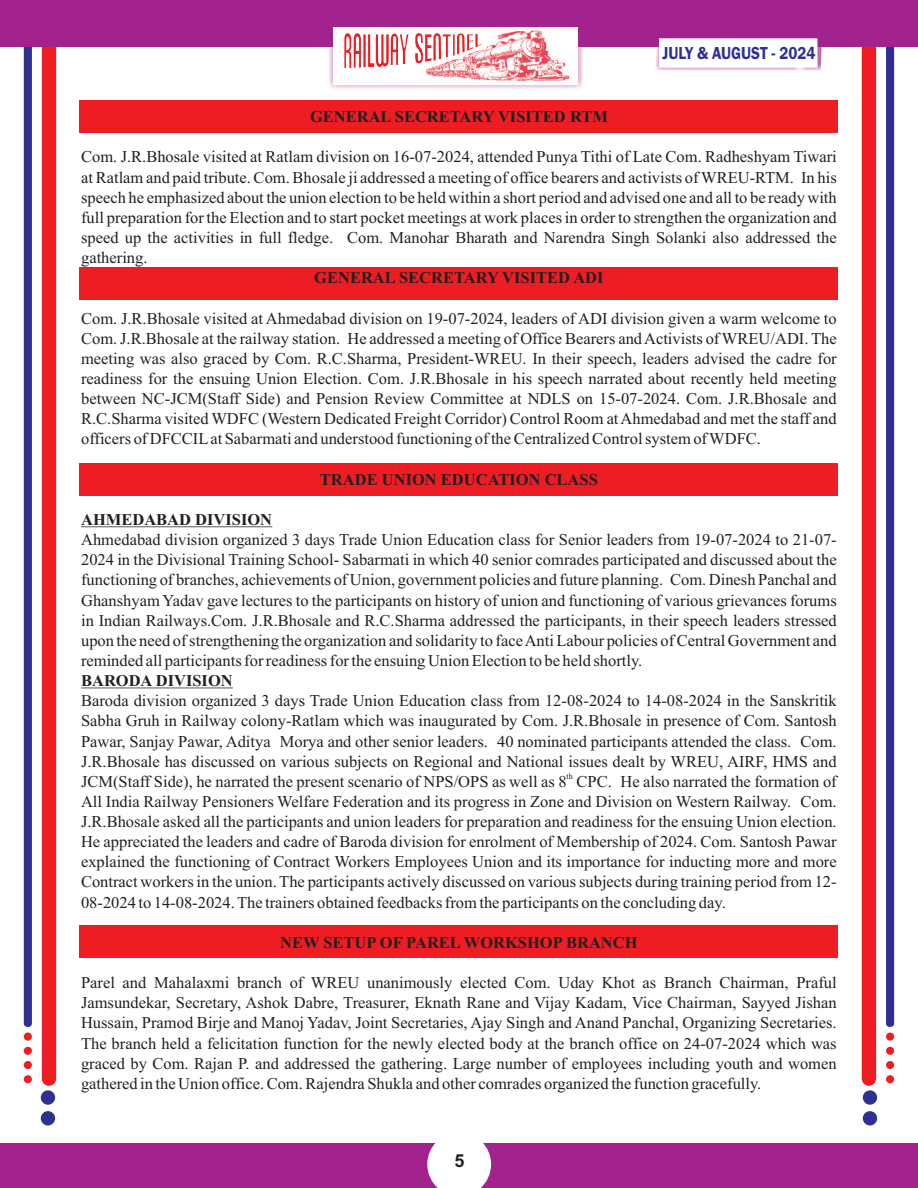
<style>
.page{position:relative;width:918px;height:1188px;background:#fff}
.page>*{position:absolute;margin:0;border:0;box-sizing:border-box;transform-origin:0 0}
.t1{font:600 18px "Franklin Gothic";color:#2e3092;scale:.86 1}
.t2{font:700 18px "Arial";color:#231f20}
.t3{font:16.5px/20.1px "Times New Roman";color:#231f20;text-align:justify}
.t4{font:700 16.5px "Times New Roman";color:#231f20}
.t5{font:8.25px "Times New Roman";color:#231f20}
</style>
<div class="page">
<div style="left:80px;top:463px;width:758px;height:33px;background:#ee1d23"></div>
<div style="left:80px;top:100px;width:758px;height:32px;background:#ee1d23"></div>
<div style="left:42px;top:47px;width:14px;height:1039px;background:#ee1d23"></div>
<svg style="left:24px;top:47px;width:8px;height:980px"></svg>
<div style="left:24px;top:1033px;width:8px;height:8px;background:#ee1d23;border-radius:50%"></div>
<div style="left:24px;top:1047px;width:8px;height:8px;background:#ee1d23;border-radius:50%"></div>
<div style="left:24px;top:1061px;width:8px;height:8px;background:#ee1d23;border-radius:50%"></div>
<div style="left:41px;top:1090px;width:14px;height:15px;background:#2e3092;border-radius:50%"></div>
<div style="left:41px;top:1111px;width:14px;height:14px;background:#2e3092;border-radius:50%"></div>
<div style="left:24px;top:1075px;width:8px;height:8px;background:#ee1d23;border-radius:50%"></div>
<div style="left:862px;top:47px;width:14px;height:1039px;background:#ee1d23"></div>
<div style="left:886px;top:47px;width:8px;height:980px;background:#2e3092"></div>
<div style="left:886px;top:1033px;width:8px;height:8px;background:#ee1d23;border-radius:50%"></div>
<div style="left:886px;top:1047px;width:8px;height:8px;background:#ee1d23;border-radius:50%"></div>
<div style="left:886px;top:1061px;width:8px;height:8px;background:#ee1d23;border-radius:50%"></div>
<div style="left:863px;top:1090px;width:14px;height:15px;background:#2e3092;border-radius:50%"></div>
<div style="left:863px;top:1111px;width:14px;height:14px;background:#2e3092;border-radius:50%"></div>
<div style="left:886px;top:1075px;width:8px;height:8px;background:#ee1d23;border-radius:50%"></div>
<div style="left:0;top:0;width:918px;height:47px;background:#a2238e"></div>
<svg style="left:329px;top:27px;width:254px;height:62px"></svg>
<div style="left:334px;top:27px;width:244px;height:58px;background:#fff"></div>
<img style="left:408px;top:29px;width:161px;height:52px">
<hr style="left:363px;top:34px;width:3px;height:33px;background:#ee1d23">
<svg style="left:344px;top:33px;width:17px;height:35px"></svg>
<svg style="left:368px;top:34px;width:40px;height:33px"></svg>
<svg style="left:415px;top:33px;width:67px;height:30px"></svg>
<div style="left:0;top:1143px;width:918px;height:45px;background:#a2238e"></div>
<svg style="left:427px;top:1143px;width:64px;height:45px"></svg>
<svg style="left:656px;top:38px;width:166px;height:32px"></svg>
<div style="left:659px;top:39px;width:158px;height:28px;background:#fff"></div>
<div style="left:80px;top:268px;width:758px;height:32px;background:#ee1d23"></div>
<div style="left:80px;top:925px;width:758px;height:32px;background:#ee1d23"></div>
<hr style="left:81px;top:526px;width:191px;height:1px;background:#231f20">
<hr style="left:81px;top:688px;width:152px;height:1px;background:#231f20">
<p class="t1" style="left:663px;top:46px;width:179px">JULY &amp; AUGUST - 2024</p>
<p class="t4" style="left:310px;top:111px;width:299px">GENERAL SECRETARY VISITED RTM</p>
<p class="t3" style="left:81px;top:148px;width:757px">Com. J.R.Bhosale visited at Ratlam division on 16-07-2024, attended Punya Tithi of Late Com. Radheshyam Tiwari at Ratlam and paid tribute. Com. Bhosale ji addressed a meeting of office bearers and activists of WREU-RTM. In his speech he emphasized about the union election to be held within a short period and advised one and all to be ready with full preparation for the Election and to start pocket meetings at work places in order to strengthen the organization and speed up the activities in full fledge. Com. Manohar Bharath and Narendra Singh Solanki also addressed the gathering.</p>
<p class="t4" style="left:314px;top:272px;width:291px">GENERAL SECRETARY VISITED ADI</p>
<p class="t3" style="left:81px;top:310px;width:757px">Com. J.R.Bhosale visited at Ahmedabad division on 19-07-2024, leaders of ADI division given a warm welcome to Com. J.R.Bhosale at the railway station. He addressed a meeting of Office Bearers and Activists of WREU/ADI. The meeting was also graced by Com. R.C.Sharma, President-WREU. In their speech, leaders advised the cadre for readiness for the ensuing Union Election. Com. J.R.Bhosale in his speech narrated about recently held meeting between NC-JCM(Staff Side) and Pension Review Committee at NDLS on 15-07-2024. Com. J.R.Bhosale and R.C.Sharma visited WDFC (Western Dedicated Freight Corridor) Control Room at Ahmedabad and met the staff and officers of DFCCILat Sabarmati and understood functioning of the Centralized Control system of WDFC.</p>
<p class="t4" style="left:320px;top:474px;width:279px">TRADE UNION EDUCATION CLASS</p>
<p class="t4" style="left:81px;top:514px;width:193px">AHMEDABAD DIVISION</p>
<p class="t3" style="left:81px;top:531px;width:757px">Ahmedabad division organized 3 days Trade Union Education class for Senior leaders from 19-07-2024 to 21-07- 2024 in the Divisional Training School- Sabarmati in which 40 senior comrades participated and discussed about the functioning of branches, achievements of Union, government policies and future planning. Com. Dinesh Panchal and Ghanshyam Yadav gave lectures to the participants on history of union and functioning of various grievances forums in Indian Railways.Com. J.R.Bhosale and R.C.Sharma addressed the participants, in their speech leaders stressed upon the need of strengthening the organization and solidarity to face Anti Labour policies of Central Government and reminded all participants for readiness for the ensuing Union Election to be held shortly.</p>
<p class="t4" style="left:81px;top:675px;width:153px">BARODA DIVISION</p>
<p class="t3" style="left:81px;top:692px;width:757px">Baroda division organized 3 days Trade Union Education class from 12-08-2024 to 14-08-2024 in the Sanskritik Sabha Gruh in Railway colony-Ratlam which was inaugurated by Com. J.R.Bhosale in presence of Com. Santosh Pawar, Sanjay Pawar, Aditya Morya and other senior leaders. 40 nominated participants attended the class. Com.<br>J.R.Bhosale has discussed on various subjects on Regional and National issues dealt by WREU, AIRF, HMS and</p>
<p class="t5" style="left:567px;top:773px;width:8px">th</p>
<p class="t3" style="left:81px;top:773px;width:757px">JCM(Staff Side), he narrated the present scenario of NPS/OPS as well as 8 CPC. He also narrated the formation of All India Railway Pensioners Welfare Federation and its progress in Zone and Division on Western Railway. Com.<br>J.R.Bhosale asked all the participants and union leaders for preparation and readiness for the ensuing Union election.<br>He appreciated the leaders and cadre of Baroda division for enrolment of Membership of 2024. Com. Santosh Pawar explained the functioning of Contract Workers Employees Union and its importance for inducting more and more Contract workers in the union. The participants actively discussed on various subjects during training period from 12- 08-2024 to 14-08-2024. The trainers obtained feedbacks from the participants on the concluding day.</p>
<p class="t4" style="left:280px;top:937px;width:359px">NEW SETUP OF PAREL WORKSHOP BRANCH</p>
<p class="t3" style="left:81px;top:974px;width:757px">Parel and Mahalaxmi branch of WREU unanimously elected Com. Uday Khot as Branch Chairman, Praful Jamsundekar, Secretary, Ashok Dabre, Treasurer, Eknath Rane and Vijay Kadam, Vice Chairman, Sayyed Jishan Hussain, Pramod Birje and Manoj Yadav, Joint Secretaries, Ajay Singh and Anand Panchal, Organizing Secretaries.<br>The branch held a felicitation function for the newly elected body at the branch office on 24-07-2024 which was graced by Com. Rajan P. and addressed the gathering. Large number of employees including youth and women gathered in the Union office. Com. Rajendra Shukla and other comrades organized the function gracefully.</p>
<p class="t2" style="left:454px;top:1154px;width:12px">5</p>
</div>
